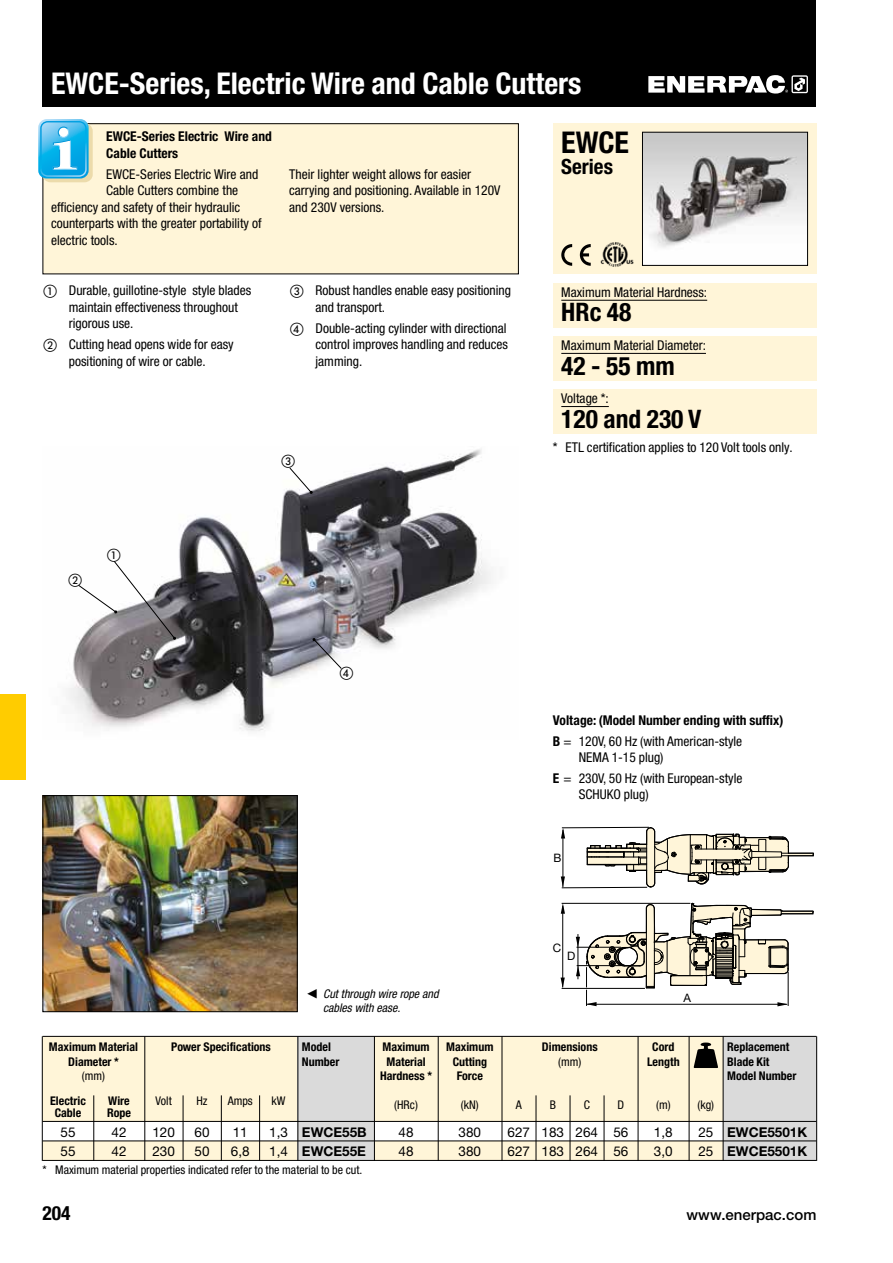
<style>
.page{position:relative;width:893px;height:1263px;background:#fff}
.page>*{position:absolute;margin:0;border:0;box-sizing:border-box;transform-origin:0 0}
.t1{font:700 condensed 30px "Helvetica Neue LTW1 G";color:#fff}
.t2{font:700 condensed 30px "Helvetica Neue LTW1 G";color:#000}
.t3{font:700 condensed 25.5px "Helvetica Neue LTW1 G";color:#000}
.t4{font:700 condensed 21px "Helvetica Neue LTW1 G";color:#000}
.t5{font:700 condensed 19.5px "Helvetica Neue LTW1 G";color:#000}
.t6{font:500 15px "Helvetica Neue LTW1 G";color:#000}
.t7{font:condensed 13.5px/16.5px "Helvetica Neue LTW1 G";color:#000}
.t8{font:700 condensed 13.5px/20.7px "Helvetica Neue LTW1 G";color:#000}
.t9{font:13.5px/19.5px "Helvetica Neue LTW1 G";color:#000}
.t10{font:700 13.5px/19.5px "Helvetica Neue LTW1 G";color:#000}
.t11{font:700 condensed 12px/14.4px "Helvetica Neue LTW1 G";color:#000;text-align:center}
.t12{font:condensed 12px "Helvetica Neue LTW1 G";color:#000}
.t13{font:italic condensed 12px/14.2px "Helvetica Neue LTW1 G";color:#000}
.t14{font:11.7px "Helvetica Neue LTW1 G";color:#000}
.s1{font-weight:400}
.s2{font-weight:700}
</style>
<div class="page">
<div style="left:43px;top:0;width:773px;height:106px;background:#000"></div>
<svg style="left:648px;top:75px;width:160px;height:19px"></svg>
<div style="left:0;top:695px;width:26px;height:85px;background:#fc0"></div>
<div style="left:43px;top:124px;width:475px;height:150px;background:#fff5d8"></div>
<div style="left:43px;top:123px;width:476px;height:151px;border:1px solid #000"></div>
<svg style="left:42px;top:123px;width:51px;height:59px"></svg>
<svg style="left:38px;top:119px;width:51px;height:59px;background:#4cbfeb"></svg>
<div style="left:553px;top:123px;width:263px;height:151px;background:#fff5d8"></div>
<div style="left:553px;top:283px;width:263px;height:44px;background:#fff5d8"></div>
<div style="left:553px;top:336px;width:263px;height:45px;background:#fff5d8"></div>
<div style="left:553px;top:389px;width:263px;height:45px;background:#fff5d8"></div>
<img style="left:644px;top:134px;width:162px;height:130px">
<div style="left:642px;top:132px;width:166px;height:134px;border:1px solid #000"></div>
<hr style="left:562px;top:903px;width:128px;height:1px;background:#000">
<hr style="left:562px;top:988px;width:83px;height:1px;background:#000">
<svg style="left:561px;top:827px;width:253px;height:61px"></svg>
<hr style="left:562px;top:906px;width:1px;height:81px;background:#000">
<svg style="left:561px;top:977px;width:4px;height:11px"></svg>
<svg style="left:561px;top:903px;width:4px;height:11px"></svg>
<svg style="left:576px;top:903px;width:238px;height:103px"></svg>
<img style="left:68px;top:449px;width:423px;height:282px">
<div style="left:43px;top:1141px;width:697px;height:19px;background:#fff5d8"></div>
<div style="left:43px;top:1036px;width:773px;height:85px;background:#fff5d8"></div>
<div style="left:298px;top:1036px;width:76px;height:124px;background:#dadada"></div>
<div style="left:723px;top:1036px;width:93px;height:124px;background:#dadada"></div>
<hr style="left:145px;top:1036px;width:1px;height:125px;background:#000">
<hr style="left:42px;top:1036px;width:1px;height:125px;background:#000">
<hr style="left:374px;top:1036px;width:1px;height:125px;background:#000">
<hr style="left:298px;top:1036px;width:1px;height:125px;background:#000">
<hr style="left:438px;top:1036px;width:1px;height:125px;background:#000">
<hr style="left:502px;top:1036px;width:1px;height:125px;background:#000">
<hr style="left:638px;top:1036px;width:1px;height:125px;background:#000">
<hr style="left:536px;top:1095px;width:1px;height:66px;background:#000">
<hr style="left:183px;top:1095px;width:1px;height:66px;background:#000">
<hr style="left:94px;top:1095px;width:1px;height:66px;background:#000">
<hr style="left:221px;top:1095px;width:1px;height:66px;background:#000">
<hr style="left:259px;top:1095px;width:1px;height:66px;background:#000">
<hr style="left:570px;top:1095px;width:1px;height:66px;background:#000">
<hr style="left:604px;top:1095px;width:1px;height:66px;background:#000">
<hr style="left:689px;top:1036px;width:1px;height:125px;background:#000">
<hr style="left:816px;top:1036px;width:1px;height:125px;background:#000">
<hr style="left:723px;top:1036px;width:1px;height:125px;background:#000">
<hr style="left:43px;top:1121px;width:773px;height:1px;background:#000">
<hr style="left:43px;top:1036px;width:773px;height:1px;background:#000">
<hr style="left:43px;top:1141px;width:773px;height:1px;background:#000">
<hr style="left:43px;top:1160px;width:773px;height:1px;background:#000">
<svg style="left:694px;top:1042px;width:24px;height:26px"></svg>
<svg style="left:561px;top:244px;width:11px;height:22px"></svg>
<svg style="left:580px;top:244px;width:11px;height:22px"></svg>
<img style="left:600px;top:242px;width:34px;height:25px">
<img style="left:45px;top:797px;width:251px;height:213px">
<div style="left:43px;top:795px;width:255px;height:217px;border:1px solid #000"></div>
<hr style="left:561px;top:300px;width:146px;height:1px;background:#000">
<hr style="left:561px;top:353px;width:145px;height:1px;background:#000">
<hr style="left:561px;top:406px;width:48px;height:1px;background:#000">
<svg style="left:282px;top:455px;width:31px;height:39px"></svg>
<svg style="left:69px;top:549px;width:107px;height:91px"></svg>
<svg style="left:312px;top:638px;width:41px;height:42px"></svg>
<h1 class="t1" style="left:51px;top:65px;width:532px">EWCE-Series, Electric Wire and Cable Cutters</h1>
<p class="t8" style="left:106px;top:128px;width:167px;line-height:16.5px">EWCE-Series Electric Wire and<br>Cable Cutters</p>
<p class="t7" style="left:106px;top:166px;width:153px">EWCE-Series Electric Wire and</p>
<p class="t7" style="left:106px;top:182px;width:133px">Cable Cutters combine the</p>
<p class="t7" style="left:51px;top:199px;width:191px">efficiency and safety of their hydraulic</p>
<p class="t7" style="left:51px;top:215px;width:212px">counterparts with the greater portability of</p>
<p class="t7" style="left:51px;top:232px;width:68px">electric tools.</p>
<h1 class="t2" style="left:561px;top:124px;width:69px">EWCE</h1>
<h3 class="t4" style="left:561px;top:154px;width:53px">Series</h3>
<p class="t7" style="left:289px;top:166px;width:213px">Their lighter weight allows for easier carrying and positioning. Available in 120V and 230V versions.</p>
<p class="t7" style="left:69px;top:282px;width:184px;text-indent:-26px">① Durable, guillotine-style style blades maintain effectiveness throughout rigorous use.</p>
<p class="t7" style="left:43px;top:336px;width:192px;text-align:center">② Cutting head opens wide for easy positioning of wire or cable.</p>
<p class="t7" style="left:316px;top:282px;width:197px;text-indent:-26px">③ Robust handles enable easy positioning and transport.</p>
<p class="t7" style="left:316px;top:320px;width:194px;text-indent:-26px">④ Double-acting cylinder with directional control improves handling and reduces jamming.</p>
<p class="t7" style="left:561px;top:284px;width:147px">Maximum Material Hardness:</p>
<h2 class="t3" style="left:561px;top:297px;width:72px">HRc 48</h2>
<p class="t7" style="left:561px;top:337px;width:146px">Maximum Material Diameter:</p>
<h2 class="t3" style="left:561px;top:350px;width:115px">42 - 55 mm</h2>
<p class="t7" style="left:561px;top:390px;width:49px">Voltage *:</p>
<h2 class="t3" style="left:561px;top:403px;width:142px">120 and 230 V</h2>
<p class="t7" style="left:553px;top:439px;width:242px">* ETL certification applies to 120 Volt tools only.</p>
<p class="t13" style="left:323px;top:986px;width:117px;text-indent:-17px">◀ Cut through wire rope and cables with ease.</p>
<p class="t8" style="left:553px;top:710px;width:232px">Voltage: (Model Number ending with suffix)<br>B <span class="s1">= 120V, 60 Hz (with American-style</span></p>
<p class="t7" style="left:553px;top:747px;width:191px;line-height:20.7px;text-indent:26px">NEMA 1-15 plug)<br><span class="s2">E</span> = 230V, 50 Hz (with European-style</p>
<p class="t7" style="left:579px;top:786px;width:71px">SCHUKO plug)</p>
<p class="t14" style="left:553px;top:850px;width:9px">B</p>
<p class="t14" style="left:553px;top:940px;width:10px">C</p>
<p class="t14" style="left:567px;top:949px;width:10px">D</p>
<p class="t14" style="left:683px;top:990px;width:9px">A</p>
<p class="t11" style="left:49px;top:1040px;width:91px">Maximum Material<br>Diameter *</p>
<p class="t12" style="left:82px;top:1069px;width:25px">(mm)</p>
<p class="t11" style="left:171px;top:1040px;width:101px">Power Specifications</p>
<p class="t11" style="left:50px;top:1093px;width:37px">Electric</p>
<p class="t12" style="left:156px;top:1093px;width:18px">Volt</p>
<p class="t12" style="left:196px;top:1093px;width:13px">Hz</p>
<p class="t12" style="left:228px;top:1093px;width:27px">Amps</p>
<p class="t12" style="left:271px;top:1093px;width:15px">kW</p>
<p class="t11" style="left:55px;top:1105px;width:28px">Cable</p>
<p class="t11" style="left:107px;top:1094px;width:25px;line-height:12px;text-align:left">Wire<br>Rope</p>
<p class="t11" style="left:647px;top:1040px;width:34px">Cord<br>Length</p>
<p class="t12" style="left:656px;top:1097px;width:16px">(m)</p>
<p class="t11" style="left:380px;top:1040px;width:53px">Maximum<br>Material<br>Hardness *</p>
<p class="t12" style="left:394px;top:1097px;width:25px">(HRc)</p>
<p class="t11" style="left:446px;top:1040px;width:49px">Maximum<br>Cutting<br>Force</p>
<p class="t12" style="left:461px;top:1097px;width:19px">(kN)</p>
<p class="t11" style="left:542px;top:1040px;width:57px">Dimensions</p>
<p class="t12" style="left:558px;top:1054px;width:25px">(mm)</p>
<p class="t11" style="left:302px;top:1040px;width:39px;text-align:left">Model<br>Number</p>
<p class="t11" style="left:727px;top:1040px;width:71px;text-align:left">Replacement<br>Blade Kit<br>Model Number</p>
<p class="t12" style="left:697px;top:1097px;width:18px">(kg)</p>
<p class="t12" style="left:516px;top:1097px;width:7px">A</p>
<p class="t12" style="left:550px;top:1097px;width:8px">B</p>
<p class="t12" style="left:584px;top:1097px;width:8px">C</p>
<p class="t12" style="left:617px;top:1097px;width:8px">D</p>
<p class="t9" style="left:61px;top:1122px;width:17px">55<br>55</p>
<p class="t9" style="left:112px;top:1122px;width:17px">42<br>42</p>
<p class="t9" style="left:152px;top:1122px;width:24px">120<br>230</p>
<p class="t9" style="left:194px;top:1122px;width:17px">60<br>50</p>
<p class="t9" style="left:231px;top:1122px;width:20px">11<br>6,8</p>
<p class="t9" style="left:269px;top:1122px;width:20px">1,3<br>1,4</p>
<p class="t10" style="left:302px;top:1122px;width:66px">EWCE55B<br>EWCE55E</p>
<p class="t10" style="left:727px;top:1122px;width:82px">EWCE5501K<br>EWCE5501K</p>
<p class="t9" style="left:399px;top:1122px;width:17px">48<br>48</p>
<p class="t9" style="left:459px;top:1122px;width:24px">380<br>380</p>
<p class="t9" style="left:654px;top:1122px;width:20px">1,8<br>3,0</p>
<p class="t9" style="left:698px;top:1122px;width:17px">25<br>25</p>
<p class="t9" style="left:507px;top:1122px;width:24px">627<br>627</p>
<p class="t9" style="left:542px;top:1122px;width:24px">183<br>183</p>
<p class="t9" style="left:576px;top:1122px;width:24px">264<br>264</p>
<p class="t9" style="left:613px;top:1122px;width:17px">56<br>56</p>
<p class="t12" style="left:43px;top:1162px;width:321px">* Maximum material properties indicated refer to the material to be cut.</p>
<h3 class="t5" style="left:43px;top:1202px;width:30px">204</h3>
<p class="t6" style="left:686px;top:1206px;width:131px">www.enerpac.com</p>
</div>
